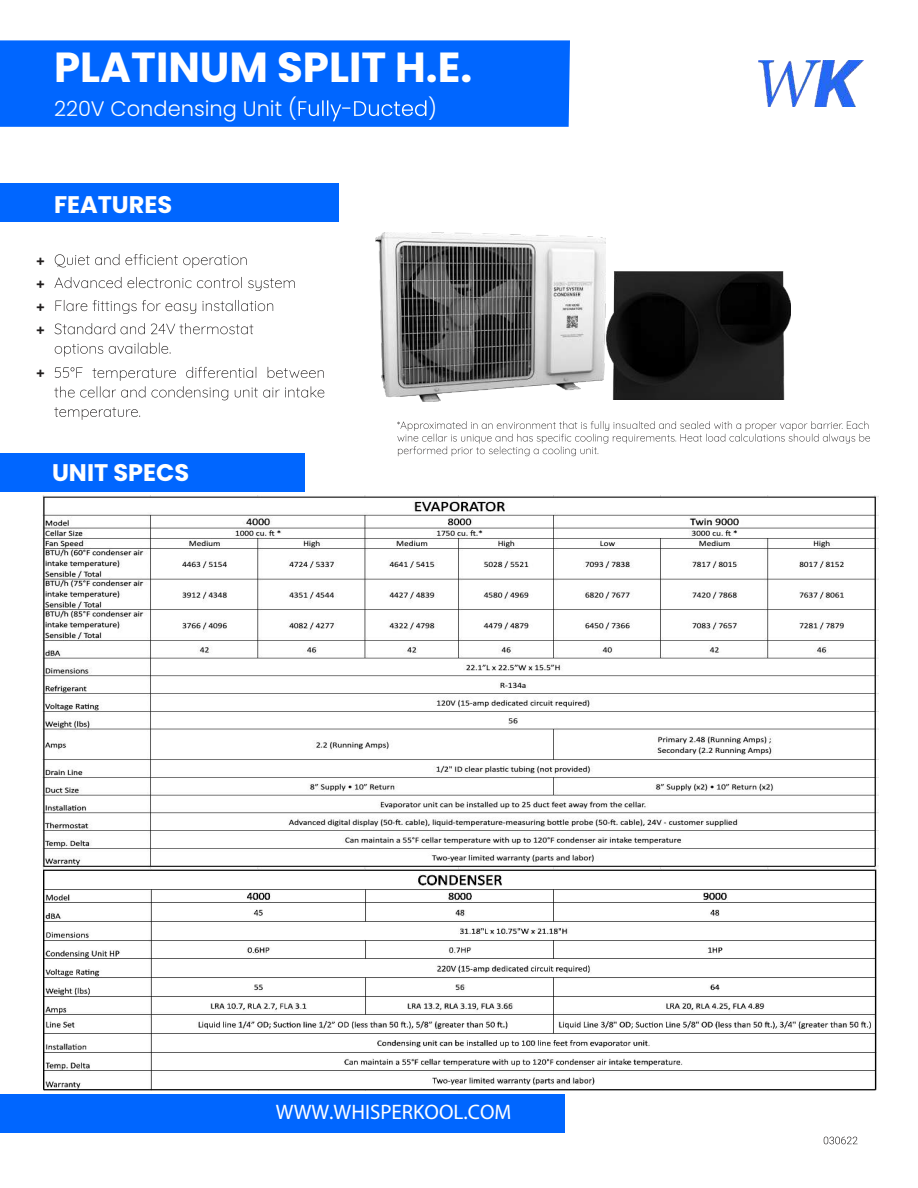
<style>
.page{position:relative;width:918px;height:1188px;background:#fff}
.page>*{position:absolute;margin:0;border:0;box-sizing:border-box;transform-origin:0 0}
.t1{font:700 42px "Poppins";color:#fff}
.t2{font:700 24px "Poppins";color:#fff}
.t3{font:300 21px "Poppins";color:#fff}
.t4{font:21px "Myriad Pro";color:#fff}
.t5{font:900 16.5px/23.1px "Brandon Grotesque";color:#221f1f}
</style>
<div class="page">
<div style="left:0;top:183px;width:339px;height:38px;background:#06f"></div>
<div style="left:0;top:453px;width:304px;height:39px;background:#06f"></div>
<div style="left:0;top:40px;width:570px;height:87px;background:#06f"></div>
<div style="left:0;top:1094px;width:565px;height:38px;background:#06f"></div>
<svg style="left:56px;top:300px;width:217px;height:14px"></svg>
<svg style="left:55px;top:323px;width:198px;height:11px"></svg>
<svg style="left:55px;top:343px;width:116px;height:14px"></svg>
<svg style="left:55px;top:277px;width:240px;height:14px"></svg>
<svg style="left:55px;top:254px;width:192px;height:14px"></svg>
<svg style="left:54px;top:367px;width:270px;height:33px"></svg>
<svg style="left:54px;top:407px;width:86px;height:13px"></svg>
<svg style="left:299px;top:100px;width:127px;height:21px;background:#2a7fff"></svg>
<img style="left:376px;top:233px;width:230px;height:169px">
<img style="left:758px;top:61px;width:106px;height:46px">
<svg style="left:397px;top:421px;width:473px;height:35px"></svg>
<img style="left:606px;top:271px;width:185px;height:129px">
<img style="left:44px;top:870px;width:832px;height:221px">
<img style="left:43px;top:495px;width:835px;height:374px">
<svg style="left:824px;top:1137px;width:34px;height:7px"></svg>
<h1 class="t1" style="left:54px;top:43px;width:420px">PLATINUM SPLIT H.E.</h1>
<p class="t3" style="left:54px;top:96px;width:244px">220V Condensing Unit (</p>
<p class="t3" style="left:428px;top:96px;width:10px">)</p>
<p class="t2" style="left:54px;top:191px;width:120px">FEATURES</p>
<p class="t5" style="left:36px;top:250px;width:10px">+</p>
<p class="t5" style="left:36px;top:296px;width:10px">+ +</p>
<p class="t5" style="left:36px;top:362px;width:10px">+</p>
<p class="t5" style="left:36px;top:273px;width:10px">+</p>
<p class="t2" style="left:52px;top:459px;width:139px">UNIT SPECS</p>
<p class="t4" style="left:276px;top:1099px;width:237px">WWW.WHISPERKOOL.COM</p>
</div>
